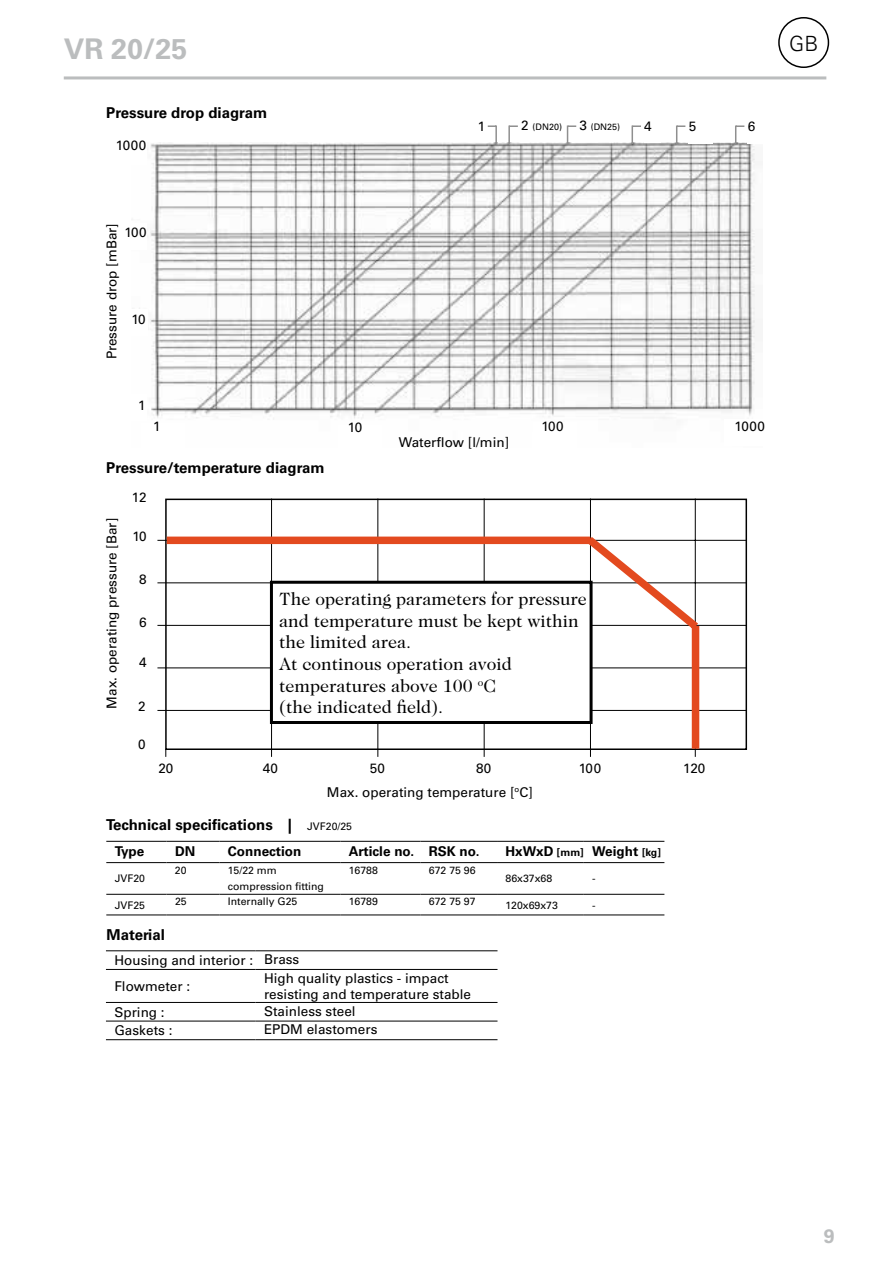
<style>
.page{position:relative;width:893px;height:1263px;background:#fff}
.page>*{position:absolute;margin:0;border:0;box-sizing:border-box;transform-origin:0 0}
.t1{font:700 28.5px "Univers";color:#bbbdbe}
.t2{font:300 21px "Univers";color:#000}
.t3{font:700 19.5px "Univers";color:#bbbdbe}
.t4{font:18px/21.6px "Caslon Two Twenty Four";color:#000}
.t5{font:700 15px "Univers";color:#000}
.t6{font:13.5px/25.8px "Univers";color:#000}
.t7{font:700 13.5px "Univers";color:#000}
.t8{font:10.5px/16.5px "Univers";color:#000}
.t9{font:9px "Univers";color:#000}
.s1{font-size:13.5px}
.s2{font-weight:400;font-size:10.5px}
.s3{font-size:10.5px}
</style>
<div class="page">
<hr style="left:64px;top:76px;width:762px;height:3px;background:#bbbdbe">
<div style="left:778px;top:17px;width:51px;height:51px;border:2px solid #000;border-radius:50%"></div>
<hr style="left:695px;top:499px;width:1px;height:258px;background:#000">
<hr style="left:590px;top:499px;width:1px;height:258px;background:#000">
<hr style="left:484px;top:499px;width:1px;height:258px;background:#000">
<hr style="left:377px;top:499px;width:1px;height:258px;background:#000">
<hr style="left:271px;top:499px;width:1px;height:258px;background:#000">
<hr style="left:157px;top:710px;width:589px;height:1px;background:#000">
<hr style="left:157px;top:667px;width:589px;height:1px;background:#000">
<hr style="left:157px;top:625px;width:589px;height:1px;background:#000">
<hr style="left:157px;top:582px;width:589px;height:1px;background:#000">
<hr style="left:157px;top:540px;width:589px;height:1px;background:#000">
<svg style="left:159px;top:529px;width:547px;height:227px"></svg>
<div style="left:271px;top:582px;width:320px;height:140px;background:#fff"></div>
<div style="left:270px;top:581px;width:323px;height:143px;border:3px solid #000"></div>
<hr style="left:106px;top:841px;width:61px;height:1px;background:#000">
<hr style="left:167px;top:841px;width:52px;height:1px;background:#000">
<hr style="left:219px;top:841px;width:121px;height:1px;background:#000">
<hr style="left:340px;top:841px;width:80px;height:1px;background:#000">
<hr style="left:420px;top:841px;width:77px;height:1px;background:#000">
<hr style="left:497px;top:841px;width:87px;height:1px;background:#000">
<hr style="left:584px;top:841px;width:80px;height:1px;background:#000">
<hr style="left:106px;top:862px;width:61px;height:1px;background:#000">
<hr style="left:497px;top:862px;width:87px;height:1px;background:#000">
<hr style="left:584px;top:862px;width:80px;height:1px;background:#000">
<hr style="left:106px;top:894px;width:61px;height:1px;background:#000">
<hr style="left:497px;top:894px;width:87px;height:1px;background:#000">
<hr style="left:584px;top:894px;width:80px;height:1px;background:#000">
<hr style="left:106px;top:914px;width:61px;height:1px;background:#000">
<hr style="left:497px;top:914px;width:87px;height:1px;background:#000">
<hr style="left:584px;top:914px;width:80px;height:1px;background:#000">
<hr style="left:167px;top:862px;width:52px;height:1px;background:#000">
<hr style="left:219px;top:862px;width:121px;height:1px;background:#000">
<hr style="left:340px;top:862px;width:80px;height:1px;background:#000">
<hr style="left:420px;top:862px;width:77px;height:1px;background:#000">
<hr style="left:167px;top:894px;width:52px;height:1px;background:#000">
<hr style="left:219px;top:894px;width:121px;height:1px;background:#000">
<hr style="left:340px;top:894px;width:80px;height:1px;background:#000">
<hr style="left:420px;top:894px;width:77px;height:1px;background:#000">
<hr style="left:167px;top:914px;width:52px;height:1px;background:#000">
<hr style="left:219px;top:914px;width:121px;height:1px;background:#000">
<hr style="left:340px;top:914px;width:80px;height:1px;background:#000">
<hr style="left:420px;top:914px;width:77px;height:1px;background:#000">
<hr style="left:106px;top:950px;width:150px;height:1px;background:#000">
<hr style="left:106px;top:969px;width:150px;height:1px;background:#000">
<hr style="left:106px;top:1002px;width:150px;height:1px;background:#000">
<hr style="left:106px;top:1021px;width:150px;height:1px;background:#000">
<hr style="left:106px;top:1039px;width:150px;height:1px;background:#000">
<hr style="left:256px;top:950px;width:241px;height:1px;background:#000">
<hr style="left:256px;top:969px;width:241px;height:1px;background:#000">
<hr style="left:256px;top:1002px;width:241px;height:1px;background:#000">
<hr style="left:256px;top:1021px;width:241px;height:1px;background:#000">
<hr style="left:256px;top:1039px;width:241px;height:1px;background:#000">
<img style="left:139px;top:142px;width:616px;height:277px">
<div style="left:644px;top:120px;width:17px;height:23px;background:#fff"></div>
<div style="left:689px;top:121px;width:24px;height:22px;background:#fff"></div>
<div style="left:748px;top:121px;width:25px;height:23px;background:#fff"></div>
<svg style="left:735px;top:125px;width:9px;height:19px"></svg>
<svg style="left:676px;top:125px;width:9px;height:19px"></svg>
<svg style="left:632px;top:125px;width:9px;height:19px"></svg>
<svg style="left:567px;top:125px;width:9px;height:19px"></svg>
<svg style="left:508px;top:125px;width:10px;height:19px"></svg>
<svg style="left:488px;top:125px;width:9px;height:19px"></svg>
<div style="left:103px;top:394px;width:44px;height:27px;background:#fff"></div>
<div style="left:116px;top:309px;width:32px;height:27px;background:#fff"></div>
<div style="left:115px;top:223px;width:31px;height:27px;background:#fff"></div>
<div style="left:115px;top:139px;width:32px;height:26px;background:#fff"></div>
<h1 class="t1" style="left:64px;top:32px;width:125px">VR 20/25</h1>
<p class="t5" style="left:106px;top:103px;width:162px">Pressure drop diagram</p>
<p class="t6" style="left:116px;top:132px;width:32px">1000</p>
<p class="t6" style="left:478px;top:113px;width:9px">1</p>
<p class="t9" style="left:521px;top:122px;width:42px"><span class="s1">2</span> (DN20)</p>
<p class="t9" style="left:579px;top:122px;width:42px"><span class="s1">3</span> (DN25)</p>
<p class="t6" style="left:644px;top:113px;width:9px">4</p>
<p class="t6" style="left:689px;top:114px;width:9px">5</p>
<p class="t6" style="left:748px;top:113px;width:9px">6</p>
<h2 class="t2" style="left:789px;top:31px;width:31px">GB</h2>
<p class="t6" style="left:99px;top:359px;width:138px;rotate:-90deg">Pressure drop [mBar]</p>
<p class="t6" style="left:124px;top:219px;width:24px">100</p>
<p class="t6" style="left:131px;top:306px;width:16px">10</p>
<p class="t6" style="left:138px;top:392px;width:9px">1</p>
<p class="t6" style="left:153px;top:414px;width:9px">1</p>
<p class="t6" style="left:348px;top:414px;width:16px">10</p>
<p class="t6" style="left:541px;top:414px;width:24px">100</p>
<p class="t6" style="left:735px;top:414px;width:32px">1000</p>
<p class="t6" style="left:399px;top:430px;width:112px">Waterflow [l/min]</p>
<p class="t5" style="left:106px;top:459px;width:220px">Pressure/temperature diagram</p>
<p class="t6" style="left:99px;top:708px;width:192px;rotate:-90deg">Max. operating pressure [Bar]</p>
<p class="t6" style="left:132px;top:484px;width:16px">12</p>
<p class="t6" style="left:132px;top:524px;width:16px">10</p>
<p class="t6" style="left:139px;top:566px;width:9px">8</p>
<p class="t6" style="left:139px;top:609px;width:9px">6</p>
<p class="t6" style="left:139px;top:649px;width:9px">4</p>
<p class="t6" style="left:138px;top:693px;width:9px">2</p>
<p class="t6" style="left:138px;top:731px;width:9px">0</p>
<h3 class="t4" style="left:279px;top:588px;width:309px">The operating parameters for pressure and temperature must be kept within the limited area.<br>At continous operation avoid temperatures above 100 <sup>o</sup>C<br>(the indicated field).</h3>
<p class="t6" style="left:158px;top:756px;width:17px">20</p>
<p class="t6" style="left:263px;top:756px;width:17px">40</p>
<p class="t6" style="left:370px;top:756px;width:17px">50</p>
<p class="t6" style="left:476px;top:756px;width:17px">80</p>
<p class="t6" style="left:579px;top:756px;width:24px">100</p>
<p class="t6" style="left:683px;top:756px;width:24px">120</p>
<p class="t6" style="left:327px;top:779px;width:207px">Max. operating temperature [<sup>o</sup>C]</p>
<p class="t5" style="left:106px;top:816px;width:247px">Technical specifications | <span class="s2">JVF20/25</span></p>
<p class="t7" style="left:115px;top:843px;width:31px">Type</p>
<p class="t7" style="left:175px;top:843px;width:22px">DN</p>
<p class="t7" style="left:228px;top:843px;width:75px">Connection</p>
<p class="t7" style="left:349px;top:843px;width:132px">Article no. RSK no.</p>
<p class="t7" style="left:505px;top:843px;width:157px">HxWxD <span class="s3">[mm]</span> Weight <span class="s3">[kg]</span></p>
<p class="t8" style="left:115px;top:870px;width:32px">JVF20</p>
<p class="t8" style="left:175px;top:862px;width:13px">20</p>
<p class="t8" style="left:228px;top:862px;width:97px">15/22 mm compression fitting</p>
<p class="t8" style="left:349px;top:862px;width:31px">16788</p>
<p class="t8" style="left:429px;top:862px;width:48px">672 75 96</p>
<p class="t8" style="left:505px;top:870px;width:48px">86x37x68</p>
<p class="t8" style="left:592px;top:870px;width:5px">-</p>
<p class="t8" style="left:115px;top:897px;width:32px">JVF25</p>
<p class="t8" style="left:175px;top:893px;width:13px">25</p>
<p class="t8" style="left:228px;top:893px;width:71px">Internally G25</p>
<p class="t8" style="left:349px;top:893px;width:31px">16789</p>
<p class="t8" style="left:429px;top:893px;width:48px">672 75 97</p>
<p class="t8" style="left:505px;top:897px;width:54px">120x69x73</p>
<p class="t8" style="left:592px;top:897px;width:5px">-</p>
<p class="t5" style="left:107px;top:926px;width:60px">Material</p>
<p class="t6" style="left:114px;top:947px;width:186px">Housing and interior : Brass<br>Flowmeter :</p>
<p class="t6" style="left:264px;top:970px;width:209px;line-height:16.5px">High quality plastics - impact resisting and temperature stable</p>
<p class="t6" style="left:114px;top:999px;width:52px">Spring :</p>
<p class="t6" style="left:264px;top:998px;width:93px">Stainless steel</p>
<p class="t6" style="left:114px;top:1018px;width:60px">Gaskets :</p>
<p class="t6" style="left:264px;top:1017px;width:115px">EPDM elastomers</p>
<h3 class="t3" style="left:824px;top:1224px;width:12px">9</h3>
</div>
